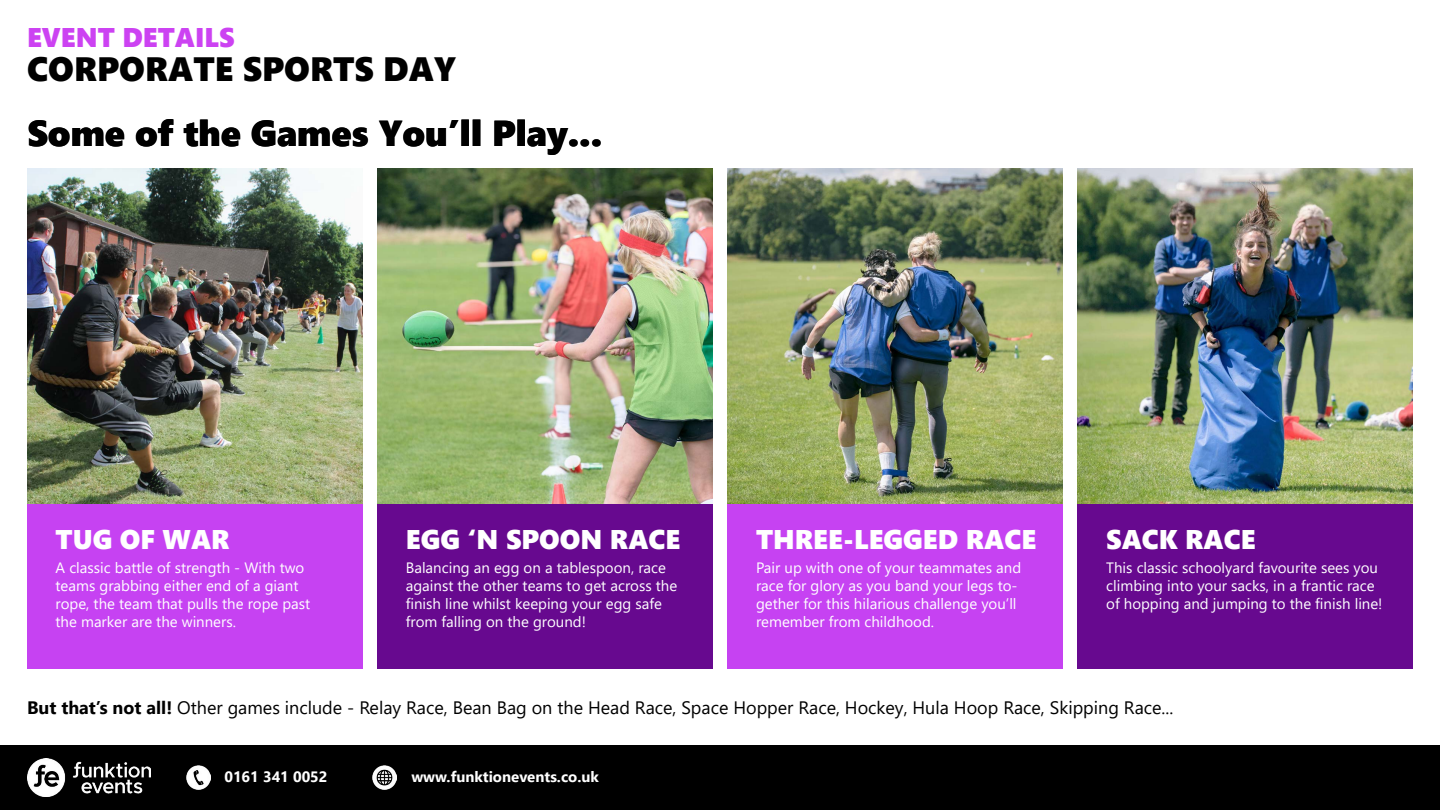
<style>
.page{position:relative;width:1440px;height:810px;background:#fff}
.page>*{position:absolute;margin:0;border:0;box-sizing:border-box;transform-origin:0 0}
.t1{font:36px "Segoe UI Black";color:#000}
.t2{font:33.75px "Segoe UI Black";color:#000}
.t3{font:27px "Segoe UI Black";color:#fff}
.t4{font:27px "Segoe UI Black";color:#cc42f2}
.t5{font:18px "Segoe UI";color:#000}
.t6{font:15px/18px "Segoe UI";color:#fff}
.t7{font:700 15px "Segoe UI";color:#fff}
.s1{font-weight:700}
</style>
<div class="page">
<img style="left:27px;top:168px;width:335px;height:336px">
<img style="left:377px;top:168px;width:336px;height:336px">
<img style="left:727px;top:168px;width:336px;height:336px">
<img style="left:1078px;top:168px;width:335px;height:336px">
<div style="left:0;top:746px;width:1440px;height:64px;background:#000"></div>
<div style="left:27px;top:504px;width:335px;height:165px;background:#c642f2"></div>
<div style="left:377px;top:504px;width:336px;height:165px;background:#67098f"></div>
<div style="left:727px;top:504px;width:336px;height:165px;background:#c642f2"></div>
<div style="left:1078px;top:504px;width:335px;height:165px;background:#67098f"></div>
<img style="left:27px;top:759px;width:124px;height:38px">
<img style="left:186px;top:766px;width:25px;height:24px">
<img style="left:373px;top:766px;width:24px;height:24px">
<h3 class="t4" style="left:27px;top:18px;width:209px">EVENT DETAILS</h3>
<h2 class="t2" style="left:27px;top:44px;width:431px">CORPORATE SPORTS DAY</h2>
<h1 class="t1" style="left:27px;top:107px;width:576px">Some of the Games You’ll Play...</h1>
<h3 class="t3" style="left:56px;top:520px;width:176px">TUG OF WAR</h3>
<p class="t6" style="left:56px;top:557px;width:256px">A classic battle of strength - With two teams grabbing either end of a giant rope, the team that pulls the rope past the marker are the winners.</p>
<h3 class="t3" style="left:406px;top:520px;width:276px">EGG ‘N SPOON RACE</h3>
<p class="t6" style="left:406px;top:557px;width:273px">Balancing an egg on a tablespoon, race against the other teams to get across the finish line whilst keeping your egg safe from falling on the ground!</p>
<h3 class="t3" style="left:756px;top:520px;width:282px">THREE-LEGGED RACE</h3>
<p class="t6" style="left:756px;top:557px;width:267px">Pair up with one of your teammates and race for glory as you band your legs to&shy;gether for this hilarious challenge you’ll remember from childhood.</p>
<h3 class="t3" style="left:1106px;top:520px;width:151px">SACK RACE</h3>
<p class="t6" style="left:1106px;top:557px;width:278px">This classic schoolyard favourite sees you climbing into your sacks, in a frantic race of hopping and jumping to the finish line!</p>
<p class="t5" style="left:27px;top:690px;width:1148px"><span class="s1">But that’s not all!</span> Other games include - Relay Race, Bean Bag on the Head Race, Space Hopper Race, Hockey, Hula Hoop Race, Skipping Race...</p>
<p class="t7" style="left:224px;top:762px;width:105px">0161 341 0052</p>
<p class="t7" style="left:411px;top:762px;width:189px">www.funktionevents.co.uk</p>
</div>
